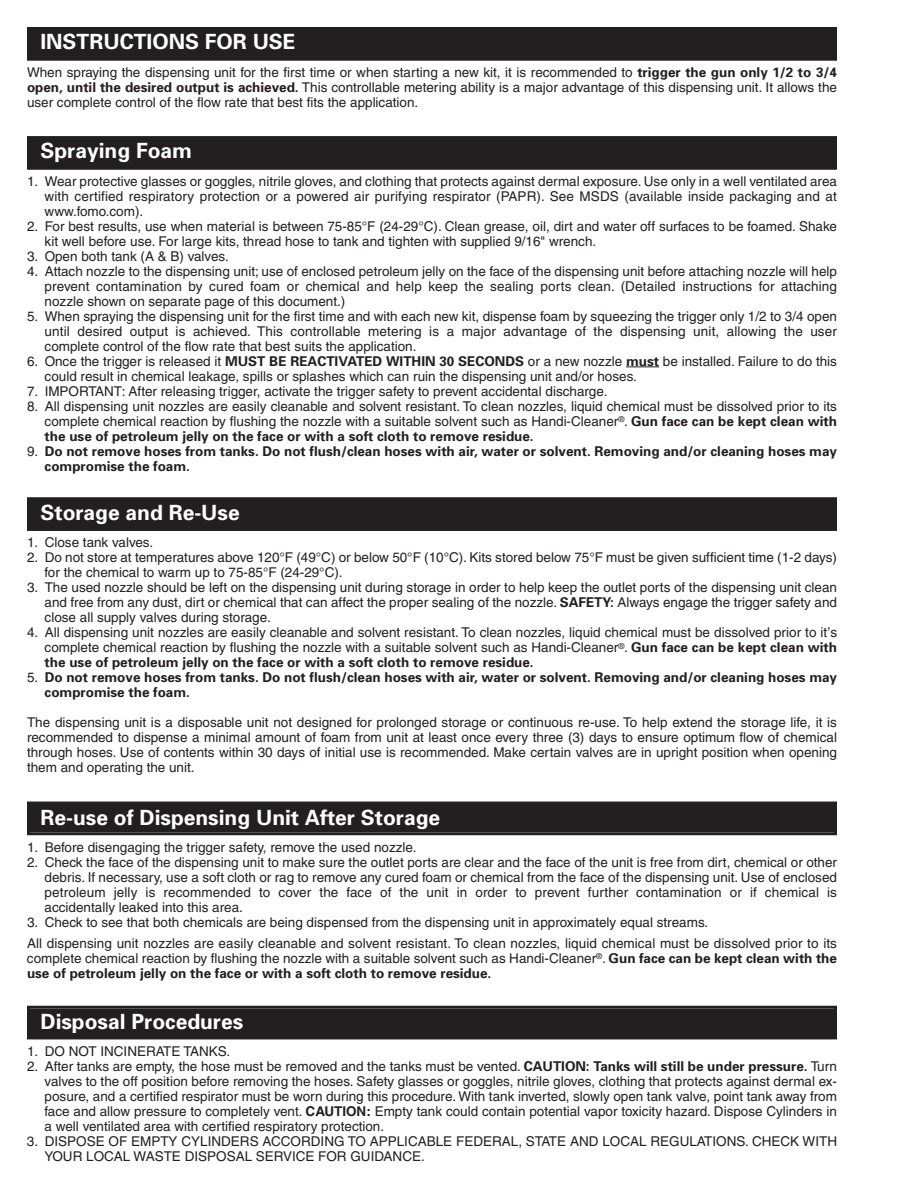
<style>
.page{position:relative;width:918px;height:1188px;background:#fff}
.page>*{position:absolute;margin:0;border:0;box-sizing:border-box;transform-origin:0 0}
.t1{font:700 21px "Univers";color:#fff}
.t2{font:13.5px/15px "Helvetica";color:#231f20;text-align:justify}
.t3{font:700 13.5px/15px "Univers";color:#231f20}
.s1{font-family:"Univers";font-weight:700}
.s2{font-family:"Helvetica";font-weight:400}
.s3{font-weight:700}
</style>
<div class="page">
<div style="left:30px;top:30px;width:804px;height:28px;background:#231f20"></div>
<div style="left:27px;top:27px;width:810px;height:34px;border:3px solid #231f20"></div>
<hr style="left:626px;top:366px;width:33px;height:1px;background:#231f20">
<div style="left:30px;top:139px;width:804px;height:28px;background:#231f20"></div>
<div style="left:27px;top:136px;width:810px;height:34px;border:3px solid #231f20"></div>
<div style="left:30px;top:500px;width:804px;height:28px;background:#231f20"></div>
<div style="left:27px;top:497px;width:810px;height:34px;border:3px solid #231f20"></div>
<div style="left:30px;top:805px;width:804px;height:27px;background:#231f20"></div>
<div style="left:27px;top:802px;width:810px;height:33px;border:3px solid #231f20"></div>
<div style="left:30px;top:1009px;width:804px;height:27px;background:#231f20"></div>
<div style="left:27px;top:1006px;width:810px;height:33px;border:3px solid #231f20"></div>
<h1 class="t1" style="left:41px;top:34px;width:257px">INSTRUCTIONS FOR USE</h1>
<p class="t2" style="left:27px;top:66px;width:812px">When spraying the dispensing unit for the first time or when starting a new kit, it is recommended to <span class="s1">trigger the gun only 1/2 to 3/4 open, until the desired output is achieved.</span> This controllable metering ability is a major advantage of this dispensing unit. It allows the user complete control of the flow rate that best fits the application.</p>
<h1 class="t1" style="left:41px;top:143px;width:153px">Spraying Foam</h1>
<p class="t2" style="left:45px;top:175px;width:794px;text-indent:-18px">1. Wear protective glasses or goggles, nitrile gloves, and clothing that protects against dermal exposure. Use only in a well ventilated area with certified respiratory protection or a powered air purifying respirator (PAPR). See MSDS (available inside packaging and at www.fomo.com).</p>
<p class="t2" style="left:45px;top:220px;width:794px;text-indent:-18px">2. For best results, use when material is between 75-85°F (24-29°C). Clean grease, oil, dirt and water off surfaces to be foamed. Shake kit well before use. For large kits, thread hose to tank and tighten with supplied 9/16" wrench.</p>
<p class="t2" style="left:27px;top:250px;width:203px">3. Open both tank (A &amp; B) valves.</p>
<p class="t2" style="left:45px;top:265px;width:794px;text-indent:-18px">4. Attach nozzle to the dispensing unit; use of enclosed petroleum jelly on the face of the dispensing unit before attaching nozzle will help prevent contamination by cured foam or chemical and help keep the sealing ports clean. (Detailed instructions for attaching nozzle shown on separate page of this document.)</p>
<p class="t2" style="left:45px;top:310px;width:794px;text-indent:-18px">5. When spraying the dispensing unit for the first time and with each new kit, dispense foam by squeezing the trigger only 1/2 to 3/4 open until desired output is achieved. This controllable metering is a major advantage of the dispensing unit, allowing the user complete control of the flow rate that best suits the application.</p>
<p class="t2" style="left:45px;top:355px;width:794px;text-indent:-18px">6. Once the trigger is released it <span class="s1">MUST BE REACTIVATED WITHIN 30 SECONDS</span> or a new nozzle <span class="s1">must</span> be installed. Failure to do this could result in chemical leakage, spills or splashes which can ruin the dispensing unit and/or hoses.</p>
<p class="t2" style="left:27px;top:385px;width:582px">7. IMPORTANT: After releasing trigger, activate the trigger safety to prevent accidental discharge.</p>
<p class="t2" style="left:27px;top:400px;width:812px;text-align:right">8. All dispensing unit nozzles are easily cleanable and solvent resistant. To clean nozzles, liquid chemical must be dissolved prior to its complete chemical reaction by flushing the nozzle with a suitable solvent such as Handi-Cleaner<sup>®</sup>. <span class="s1">Gun face can be kept clean with</span></p>
<p class="t3" style="left:45px;top:429px;width:491px">the use of petroleum jelly on the face or with a soft cloth to remove residue.</p>
<p class="t3" style="left:45px;top:444px;width:794px;text-indent:-18px"><span class="s2">9.</span> Do not remove hoses from tanks. Do not flush/clean hoses with air, water or solvent. Removing and/or cleaning hoses may compromise the foam.</p>
<h1 class="t1" style="left:41px;top:505px;width:201px">Storage and Re-Use</h1>
<p class="t2" style="left:27px;top:537px;width:128px">1. Close tank valves.</p>
<p class="t2" style="left:45px;top:552px;width:794px;text-indent:-18px">2. Do not store at temperatures above 120°F (49°C) or below 50°F (10°C). Kits stored below 75°F must be given sufficient time (1-2 days) for the chemical to warm up to 75-85°F (24-29°C).</p>
<p class="t2" style="left:45px;top:582px;width:794px;text-indent:-18px">3. The used nozzle should be left on the dispensing unit during storage in order to help keep the outlet ports of the dispensing unit clean and free from any dust, dirt or chemical that can affect the proper sealing of the nozzle. <span class="s1">SAFETY:</span> Always engage the trigger safety and close all supply valves during storage.</p>
<p class="t2" style="left:27px;top:627px;width:812px;text-align:right">4. All dispensing unit nozzles are easily cleanable and solvent resistant. To clean nozzles, liquid chemical must be dissolved prior to it’s complete chemical reaction by flushing the nozzle with a suitable solvent such as Handi-Cleaner<sup>®</sup>. <span class="s1">Gun face can be kept clean with</span></p>
<p class="t3" style="left:45px;top:656px;width:491px">the use of petroleum jelly on the face or with a soft cloth to remove residue.</p>
<p class="t3" style="left:45px;top:671px;width:794px;text-indent:-18px"><span class="s2">5.</span> Do not remove hoses from tanks. Do not flush/clean hoses with air, water or solvent. Removing and/or cleaning hoses may compromise the foam.</p>
<p class="t2" style="left:27px;top:717px;width:812px">The dispensing unit is a disposable unit not designed for prolonged storage or continuous re-use. To help extend the storage life, it is recommended to dispense a minimal amount of foam from unit at least once every three (3) days to ensure optimum flow of chemical through hoses. Use of contents within 30 days of initial use is recommended. Make certain valves are in upright position when opening them and operating the unit.</p>
<h1 class="t1" style="left:41px;top:810px;width:401px">Re-use of Dispensing Unit After Storage</h1>
<p class="t2" style="left:27px;top:841px;width:391px">1. Before disengaging the trigger safety, remove the used nozzle.</p>
<p class="t2" style="left:45px;top:856px;width:794px;text-indent:-18px">2. Check the face of the dispensing unit to make sure the outlet ports are clear and the face of the unit is free from dirt, chemical or other debris. If necessary, use a soft cloth or rag to remove any cured foam or chemical from the face of the dispensing unit. Use of enclosed petroleum jelly is recommended to cover the face of the unit in order to prevent further contamination or if chemical is accidentally leaked into this area.</p>
<p class="t2" style="left:27px;top:913px;width:811px;line-height:21px">3. Check to see that both chemicals are being dispensed from the dispensing unit in approximately equal streams.<br>All dispensing unit nozzles are easily cleanable and solvent resistant. To clean nozzles, liquid chemical must be dissolved prior to its</p>
<p class="t2" style="left:27px;top:952px;width:812px">complete chemical reaction by flushing the nozzle with a suitable solvent such as Handi-Cleaner<sup>®</sup>. <span class="s1">Gun face can be kept clean with the</span></p>
<p class="t3" style="left:27px;top:967px;width:466px">use of petroleum jelly on the face or with a soft cloth to remove residue.</p>
<h1 class="t1" style="left:41px;top:1014px;width:204px">Disposal Procedures</h1>
<p class="t2" style="left:27px;top:1045px;width:205px">1. DO NOT INCINERATE TANKS.</p>
<p class="t2" style="left:45px;top:1060px;width:794px;text-indent:-18px">2. After tanks are empty, the hose must be removed and the tanks must be vented. <span class="s1">CAUTION: Tanks will still be under pressure.</span> Turn valves to the off position before removing the hoses. Safety glasses or goggles, nitrile gloves, clothing that protects against dermal ex&shy;posure, and a certified respirator must be worn during this procedure. With tank inverted, slowly open tank valve, point tank away from face and allow pressure to completely vent. <span class="s3">CAUTION:</span> Empty tank could contain potential vapor toxicity hazard. Dispose Cylinders in a well ventilated area with certified respiratory protection.</p>
<p class="t2" style="left:45px;top:1135px;width:794px;text-indent:-18px">3. DISPOSE OF EMPTY CYLINDERS ACCORDING TO APPLICABLE FEDERAL, STATE AND LOCAL REGULATIONS. CHECK WITH<br>YOUR LOCAL WASTE DISPOSAL SERVICE FOR GUIDANCE.</p>
</div>
